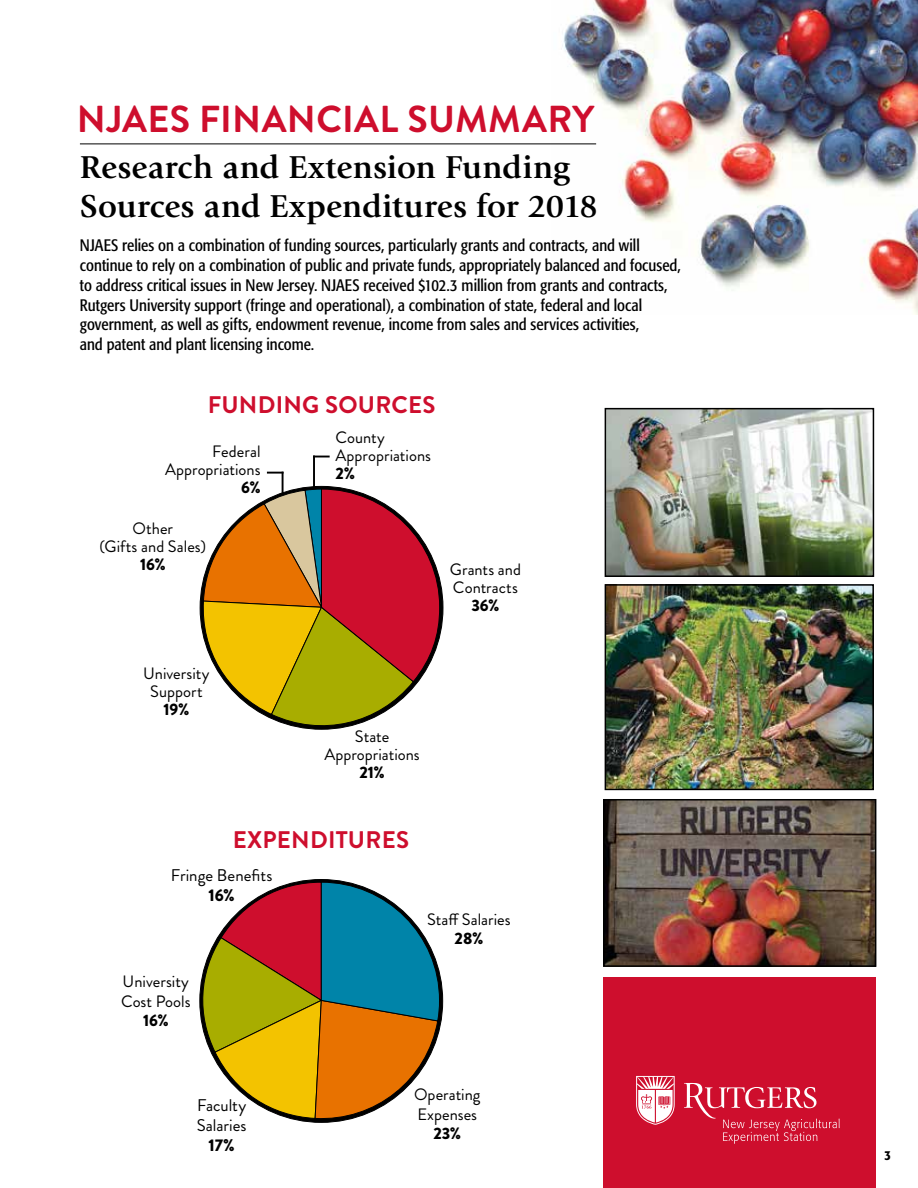
<style>
.page{position:relative;width:918px;height:1188px;background:#fff}
.page>*{position:absolute;margin:0;border:0;box-sizing:border-box;transform-origin:0 0}
.t1{font:700 37.5px "Brandon Grotesque";letter-spacing:.01em;color:#ce0e2d}
.t2{font:700 33px/39px "Giovanni Std";color:#000}
.t3{font:700 24px "Brandon Grotesque";letter-spacing:.01em;color:#ce0e2d}
.t4{font:16.95px/20.2px "Brandon Grotesque";color:#000}
.t5{font:900 16.95px "Brandon Grotesque";color:#000}
.t6{font:condensed 16.5px/19.8px "Formata BQ";color:#000}
.t7{font:16.5px/18px "Brandon Grotesque";color:#000}
.t8{font:900 16.5px "Brandon Grotesque";color:#000}
.t9{font:500 condensed 13.5px "Formata BQ";color:#000}
</style>
<div class="page">
<img style="left:552px;top:0;width:366px;height:314px">
<hr style="left:80px;top:144px;width:516px;height:1px;background:#000">
<svg style="left:201px;top:488px;width:239px;height:242px"></svg>
<svg style="left:315px;top:456px;width:15px;height:1px"></svg>
<hr style="left:313px;top:456px;width:2px;height:33px;background:#000">
<svg style="left:267px;top:472px;width:15px;height:2px"></svg>
<hr style="left:282px;top:472px;width:2px;height:23px;background:#000">
<svg style="left:199px;top:881px;width:241px;height:241px"></svg>
<img style="left:608px;top:411px;width:263px;height:163px">
<div style="left:605px;top:408px;width:269px;height:169px;border:2px solid #000"></div>
<img style="left:608px;top:587px;width:263px;height:200px">
<div style="left:605px;top:584px;width:269px;height:206px;border:2px solid #000"></div>
<img style="left:606px;top:802px;width:267px;height:162px">
<div style="left:603px;top:799px;width:273px;height:168px;border:2px solid #000"></div>
<div style="left:603px;top:977px;width:273px;height:211px;background:#ce0e2d"></div>
<svg style="left:684px;top:1082px;width:156px;height:62px"></svg>
<svg style="left:636px;top:1076px;width:39px;height:49px"></svg>
<h2 class="t1" style="left:77px;top:93px;width:519px">NJAES FINANCIAL SUMMARY</h2>
<p class="t2" style="left:80px;top:148px;width:520px">Research and Extension Funding<br>Sources and Expenditures for 2018</p>
<p class="t6" style="left:80px;top:236px;width:603px">NJAES relies on a combination of funding sources, particularly grants and contracts, and will continue to rely on a combination of public and private funds, appropriately balanced and focused, to address critical issues in New Jersey. NJAES received $102.3 million from grants and contracts, Rutgers University support (fringe and operational), a combination of state, federal and local government, as well as gifts, endowment revenue, income from sales and services activities,<br>and patent and plant licensing income.</p>
<h3 class="t3" style="left:208px;top:388px;width:229px">FUNDING SOURCES</h3>
<p class="t7" style="left:336px;top:429px;width:97px">County<br>Appropriations</p>
<p class="t8" style="left:336px;top:462px;width:21px">2%</p>
<p class="t7" style="left:165px;top:442px;width:97px;text-align:right">Federal<br>Appropriations</p>
<p class="t8" style="left:241px;top:475px;width:21px">6%</p>
<p class="t7" style="left:99px;top:520px;width:108px;text-align:center">Other<br>(Gifts and Sales)</p>
<p class="t8" style="left:140px;top:553px;width:27px">16%</p>
<p class="t7" style="left:450px;top:560px;width:73px">Grants and<br>Contracts</p>
<p class="t8" style="left:471px;top:593px;width:29px">36%</p>
<p class="t7" style="left:143px;top:665px;width:68px;text-align:center">University<br>Support</p>
<p class="t8" style="left:163px;top:698px;width:27px">19%</p>
<p class="t7" style="left:324px;top:727px;width:97px;text-align:center">State<br>Appropriations</p>
<p class="t8" style="left:359px;top:760px;width:27px">21%</p>
<h3 class="t3" style="left:233px;top:823px;width:178px">EXPENDITURES</h3>
<p class="t4" style="left:171px;top:865px;width:103px">Fringe Benefits</p>
<p class="t5" style="left:209px;top:884px;width:28px">16%</p>
<p class="t7" style="left:121px;top:972px;width:71px;line-height:19.5px">University<br>Cost Pools</p>
<p class="t8" style="left:143px;top:1009px;width:27px">16%</p>
<p class="t4" style="left:197px;top:1095px;width:51px">Faculty<br>Salaries</p>
<p class="t5" style="left:209px;top:1134px;width:28px">17%</p>
<p class="t7" style="left:427px;top:910px;width:85px">Staff Salaries</p>
<p class="t8" style="left:455px;top:927px;width:30px">28%</p>
<p class="t7" style="left:414px;top:1085px;width:68px;line-height:19.5px">Operating<br>Expenses</p>
<p class="t8" style="left:433px;top:1122px;width:29px">23%</p>
<p class="t9" style="left:884px;top:1147px;width:8px">3</p>
</div>
